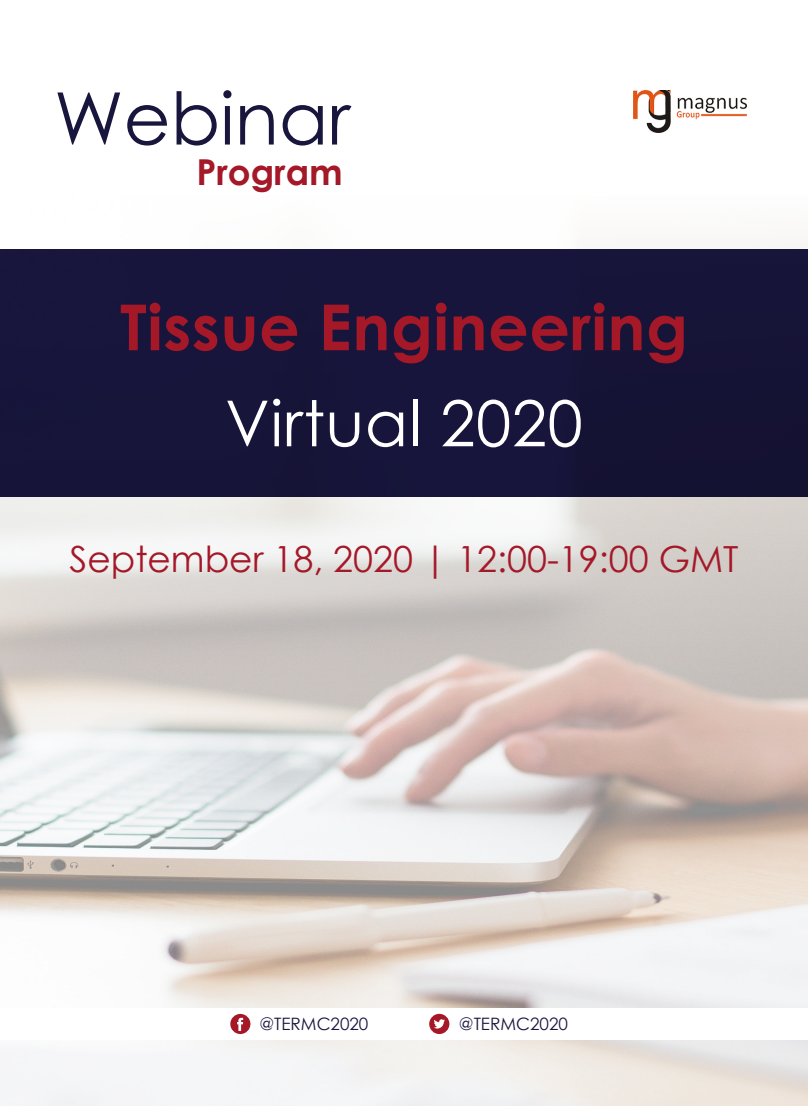
<style>
.page{position:relative;width:808px;height:1106px;background:#fff}
.page>*{position:absolute;margin:0;border:0;box-sizing:border-box;transform-origin:0 0}
.t1{font:72.45px "Century Gothic";color:#18163d}
.t2{font:700 63.45px "Century Gothic";letter-spacing:.01em;color:#a41828}
.t3{font:63.45px "Century Gothic";letter-spacing:.01em;color:#fff}
.t4{font:36px "Century Gothic";color:#a41828}
.t5{font:700 35.7px "Century Gothic";color:#a41828}
.t6{font:17.1px "Century Gothic";color:#18163d}
</style>
<div class="page">
<img style="left:0;top:244px;width:808px;height:862px">
<img style="left:633px;top:90px;width:113px;height:42px">
<div style="left:0;top:1009px;width:808px;height:31px;background:#fff"></div>
<div style="left:230px;top:1014px;width:20px;height:20px;background:#a41828;border-radius:50%"></div>
<svg style="left:237px;top:1018px;width:6px;height:13px"></svg>
<svg style="left:429px;top:1014px;width:20px;height:20px"></svg>
<h1 class="t1" style="left:54px;top:68px;width:298px">Webinar</h1>
<p class="t5" style="left:196px;top:145px;width:148px">Program</p>
<h2 class="t2" style="left:120px;top:279px;width:569px">Tissue Engineering</h2>
<h2 class="t3" style="left:225px;top:379px;width:359px">Virtual 2020</h2>
<p class="t4" style="left:69px;top:534px;width:670px">September 18, 2020 | 12:00-19:00 GMT</p>
<p class="t6" style="left:259px;top:1012px;width:111px">@TERMC2020</p>
<p class="t6" style="left:459px;top:1012px;width:111px">@TERMC2020</p>
</div>
